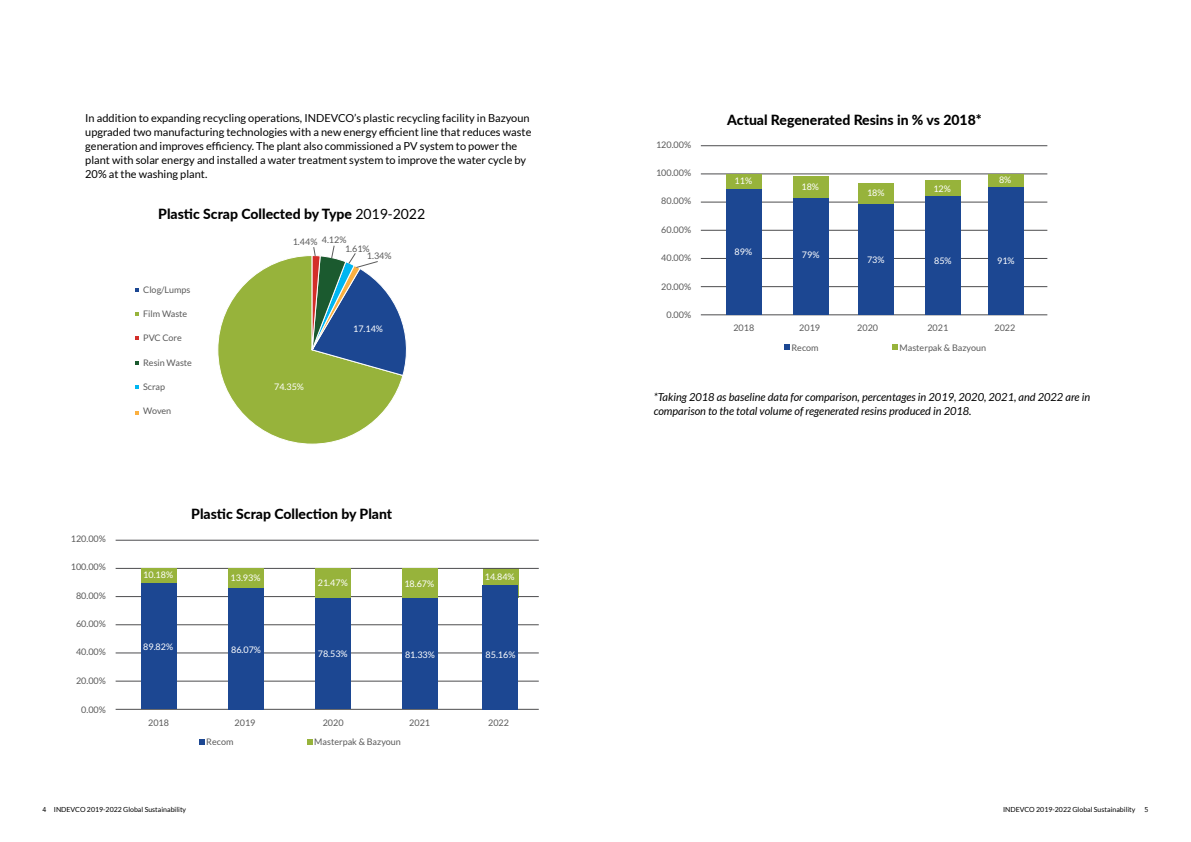
<style>
.page{position:relative;width:1191px;height:842px;background:#fff}
.page>*{position:absolute;margin:0;border:0;box-sizing:border-box;transform-origin:0 0}
.t1{font:800 14px "Lato";color:#000}
.t2{font:11px/14px "Lato";color:#000}
.t3{font:italic 11px/14px "Lato";color:#000}
.t4{font:9px "Lato";color:#5a5a5a}
.t5{font:9px "Lato";color:#fff}
.t6{font:7px "Lato";color:#000}
.t7{font:7px "Avenir";color:#000}
.s1{font-weight:400}
.s2{font-family:"Avenir"}
</style>
<div class="page">
<div style="left:483px;top:568px;width:35px;height:30px;background:#97b33b"></div>
<hr style="left:116px;top:540px;width:423px;height:1px;background:#4d4d4f">
<hr style="left:116px;top:568px;width:423px;height:1px;background:#4d4d4f">
<hr style="left:116px;top:596px;width:423px;height:1px;background:#4d4d4f">
<hr style="left:116px;top:625px;width:423px;height:1px;background:#4d4d4f">
<hr style="left:116px;top:653px;width:423px;height:1px;background:#4d4d4f">
<hr style="left:116px;top:681px;width:423px;height:1px;background:#4d4d4f">
<hr style="left:116px;top:709px;width:423px;height:1px;background:#4d4d4f">
<div style="left:229px;top:568px;width:35px;height:20px;background:#97b33b"></div>
<div style="left:141px;top:582px;width:36px;height:127px;background:#1c4792"></div>
<div style="left:229px;top:588px;width:35px;height:121px;background:#1c4792"></div>
<div style="left:315px;top:598px;width:35px;height:111px;background:#1c4792"></div>
<div style="left:402px;top:598px;width:35px;height:111px;background:#1c4792"></div>
<div style="left:483px;top:585px;width:35px;height:124px;background:#1c4792"></div>
<div style="left:315px;top:568px;width:35px;height:30px;background:#97b33b"></div>
<div style="left:402px;top:568px;width:35px;height:30px;background:#97b33b"></div>
<svg style="left:307px;top:739px;width:5px;height:5px"></svg>
<svg style="left:199px;top:739px;width:5px;height:5px"></svg>
<div style="left:141px;top:568px;width:36px;height:14px;background:#97b33b"></div>
<svg style="left:135px;top:312px;width:3px;height:4px"></svg>
<svg style="left:135px;top:336px;width:3px;height:4px"></svg>
<svg style="left:135px;top:385px;width:3px;height:4px"></svg>
<svg style="left:135px;top:288px;width:3px;height:4px"></svg>
<svg style="left:217px;top:245px;width:190px;height:199px"></svg>
<hr style="left:701px;top:146px;width:346px;height:1px;background:#4d4d4f">
<hr style="left:701px;top:174px;width:346px;height:1px;background:#4d4d4f">
<hr style="left:701px;top:202px;width:346px;height:1px;background:#4d4d4f">
<hr style="left:701px;top:230px;width:346px;height:1px;background:#4d4d4f">
<hr style="left:701px;top:258px;width:346px;height:1px;background:#4d4d4f">
<hr style="left:701px;top:286px;width:346px;height:1px;background:#4d4d4f">
<hr style="left:701px;top:315px;width:346px;height:1px;background:#4d4d4f">
<div style="left:726px;top:188px;width:36px;height:127px;background:#1c4792"></div>
<div style="left:793px;top:193px;width:35px;height:122px;background:#1c4792"></div>
<div style="left:858px;top:204px;width:35px;height:111px;background:#1c4792"></div>
<div style="left:925px;top:196px;width:35px;height:119px;background:#1c4792"></div>
<div style="left:988px;top:186px;width:35px;height:129px;background:#1c4792"></div>
<div style="left:858px;top:183px;width:35px;height:21px;background:#97b33b"></div>
<div style="left:925px;top:180px;width:35px;height:16px;background:#97b33b"></div>
<div style="left:988px;top:174px;width:35px;height:12px;background:#97b33b"></div>
<svg style="left:892px;top:345px;width:5px;height:5px"></svg>
<svg style="left:784px;top:345px;width:5px;height:5px"></svg>
<div style="left:726px;top:174px;width:36px;height:14px;background:#97b33b"></div>
<div style="left:793px;top:177px;width:35px;height:21px;background:#97b33b"></div>
<p class="t2" style="left:85px;top:111px;width:448px">In addition to expanding recycling operations, INDEVCO’s plastic recycling facility in Bazyoun upgraded two manufacturing technologies with a new energy efficient line that reduces waste generation and improves efficiency. The plant also commissioned a PV system to power the plant with solar energy and installed a water treatment system to improve the water cycle by 20% at the washing plant.</p>
<p class="t1" style="left:158px;top:203px;width:268px">Plastic Scrap Collected by Type <span class="s1">2019-2022</span></p>
<p class="t4" style="left:143px;top:285px;width:49px">Clog/Lumps</p>
<p class="t4" style="left:143px;top:309px;width:46px">Film Waste</p>
<p class="t4" style="left:143px;top:333px;width:40px">PVC Core</p>
<p class="t4" style="left:143px;top:357px;width:50px">Resin Waste</p>
<p class="t4" style="left:143px;top:382px;width:23px">Scrap</p>
<p class="t4" style="left:143px;top:406px;width:30px">Woven</p>
<p class="t4" style="left:293px;top:235px;width:55px">1.44% 4.12%</p>
<p class="t4" style="left:345px;top:243px;width:26px">1.61%</p>
<p class="t4" style="left:367px;top:251px;width:26px">1.34%</p>
<p class="t5" style="left:274px;top:381px;width:31px">74.35%</p>
<p class="t5" style="left:353px;top:324px;width:31px">17.14%</p>
<p class="t4" style="left:71px;top:534px;width:37px">120.00%</p>
<p class="t4" style="left:71px;top:562px;width:37px">100.00%</p>
<p class="t4" style="left:76px;top:590px;width:31px">80.00%</p>
<p class="t4" style="left:76px;top:619px;width:31px">60.00%</p>
<p class="t4" style="left:76px;top:647px;width:31px">40.00%</p>
<p class="t4" style="left:76px;top:676px;width:31px">20.00%</p>
<p class="t4" style="left:81px;top:704px;width:26px">0.00%</p>
<p class="t1" style="left:191px;top:504px;width:202px">Plastic Scrap Collection by Plant</p>
<p class="t5" style="left:143px;top:570px;width:31px">10.18%</p>
<p class="t5" style="left:231px;top:573px;width:31px">13.93%</p>
<p class="t5" style="left:318px;top:578px;width:31px">21.47%</p>
<p class="t5" style="left:404px;top:578px;width:31px">18.67%</p>
<p class="t5" style="left:485px;top:572px;width:31px">14.84%</p>
<p class="t5" style="left:143px;top:641px;width:31px">89.82%</p>
<p class="t5" style="left:231px;top:644px;width:31px">86.07%</p>
<p class="t5" style="left:318px;top:649px;width:31px">78.53%</p>
<p class="t5" style="left:405px;top:650px;width:31px">81.33%</p>
<p class="t5" style="left:485px;top:650px;width:31px">85.16%</p>
<p class="t4" style="left:148px;top:717px;width:22px">2018</p>
<p class="t4" style="left:235px;top:717px;width:22px">2019</p>
<p class="t4" style="left:323px;top:717px;width:22px">2020</p>
<p class="t4" style="left:409px;top:717px;width:22px">2021</p>
<p class="t4" style="left:488px;top:717px;width:22px">2022</p>
<p class="t4" style="left:206px;top:737px;width:29px">Recom</p>
<p class="t4" style="left:314px;top:737px;width:88px">Masterpak &amp; Bazyoun</p>
<p class="t4" style="left:656px;top:139px;width:37px">120.00%</p>
<p class="t4" style="left:656px;top:167px;width:37px">100.00%</p>
<p class="t4" style="left:661px;top:196px;width:31px">80.00%</p>
<p class="t4" style="left:661px;top:225px;width:31px">60.00%</p>
<p class="t4" style="left:661px;top:252px;width:31px">40.00%</p>
<p class="t4" style="left:661px;top:281px;width:31px">20.00%</p>
<p class="t4" style="left:666px;top:310px;width:26px">0.00%</p>
<p class="t1" style="left:727px;top:109px;width:256px">Actual Regenerated Resins in % vs 2018*</p>
<p class="t5" style="left:734px;top:176px;width:19px">11%</p>
<p class="t5" style="left:801px;top:182px;width:19px">18%</p>
<p class="t5" style="left:867px;top:188px;width:19px">18%</p>
<p class="t5" style="left:933px;top:184px;width:19px">12%</p>
<p class="t5" style="left:999px;top:175px;width:14px">8%</p>
<p class="t5" style="left:734px;top:247px;width:19px">89%</p>
<p class="t4" style="left:733px;top:323px;width:22px">2018</p>
<p class="t5" style="left:802px;top:250px;width:19px">79%</p>
<p class="t5" style="left:867px;top:255px;width:19px">73%</p>
<p class="t5" style="left:934px;top:255px;width:19px">85%</p>
<p class="t5" style="left:997px;top:255px;width:19px">91%</p>
<p class="t4" style="left:799px;top:323px;width:22px">2019</p>
<p class="t4" style="left:857px;top:323px;width:22px">2020</p>
<p class="t4" style="left:927px;top:323px;width:22px">2021</p>
<p class="t4" style="left:994px;top:323px;width:22px">2022</p>
<p class="t4" style="left:791px;top:342px;width:29px">Recom</p>
<p class="t4" style="left:899px;top:342px;width:88px">Masterpak &amp; Bazyoun</p>
<p class="t3" style="left:653px;top:391px;width:438px">*Taking 2018 as baseline data for comparison, percentages in 2019, 2020, 2021, and 2022 are in comparison to the total volume of regenerated resins produced in 2018.</p>
<p class="t6" style="left:42px;top:806px;width:145px"><span class="s2">4</span> INDEVCO 2019-2022 Global Sustainability</p>
<p class="t6" style="left:1003px;top:806px;width:134px">INDEVCO 2019-2022 Global Sustainability</p>
<p class="t7" style="left:1144px;top:804px;width:5px">5</p>
</div>
